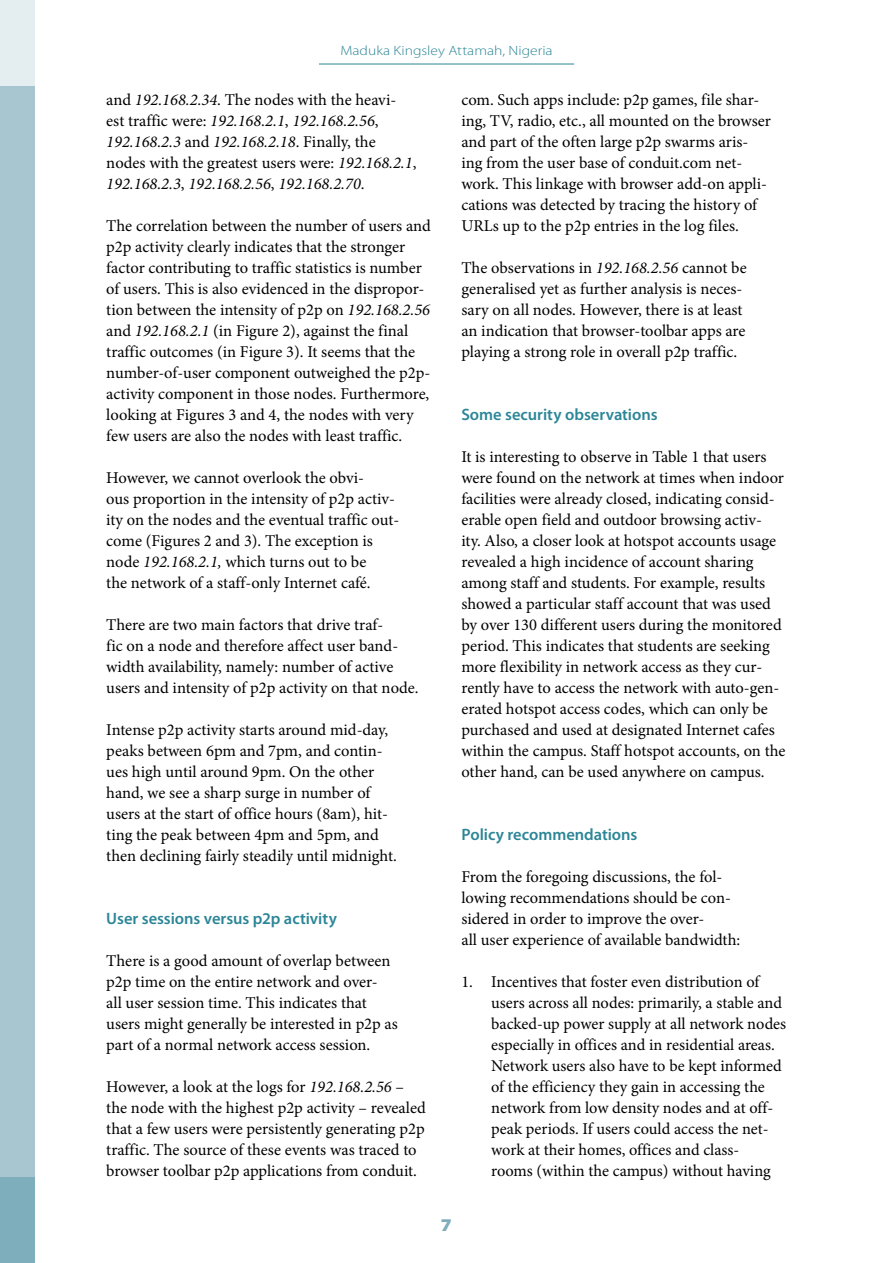
<style>
.page{position:relative;width:893px;height:1263px;background:#fff}
.page>*{position:absolute;margin:0;border:0;box-sizing:border-box;transform-origin:0 0}
.t1{font:900 semi-expanded 18px "Myriad Pro";color:#7eadbb}
.t2{font:16.5px/21px "Minion Pro";color:#000}
.t3{font:italic 16.5px/21px "Minion Pro";color:#000}
.t4{font:600 16.5px "Myriad Pro";color:#2c8697}
.t5{font:300 13.5px "Myriad Pro";color:#2c8697;scale:1.15 1}
.s1{font-style:normal}
.s2{font-style:italic}
</style>
<div class="page">
<div style="left:0;top:85px;width:34px;height:1093px;background:#a8c6d0"></div>
<div style="left:0;top:0;width:34px;height:85px;background:#e4edf0"></div>
<div style="left:0;top:1178px;width:34px;height:85px;background:#7eadbb"></div>
<hr style="left:319px;top:64px;width:255px;height:1px;background:#2c8697">
<p class="t5" style="left:340px;top:46px;width:186px">Maduka Kingsley Attamah, Nigeria</p>
<p class="t3" style="left:106px;top:91px;width:312px"><span class="s1">and</span> 192.168.2.34<span class="s1">. The nodes with the heavi&shy;est traffic were:</span> 192.168.2.1<span class="s1">,</span> 192.168.2.56<span class="s1">, </span>192.168.2.3 <span class="s1">and</span> 192.168.2.18<span class="s1">. Finally, the nodes with the greatest users were:</span> 192.168.2.1<span class="s1">, </span>192.168.2.3<span class="s1">,</span> 192.168.2.56<span class="s1">,</span> 192.168.2.70<span class="s1">.</span></p>
<p class="t2" style="left:106px;top:217px;width:326px">The correlation between the number of users and p2p activity clearly indicates that the stronger factor contributing to traffic statistics is number of users. This is also evidenced in the dispropor&shy;tion between the intensity of p2p on <span class="s2">192.168.2.56 </span>and <span class="s2">192.168.2.1</span> (in Figure 2), against the final traffic outcomes (in Figure 3). It seems that the number-of-user component outweighed the p2p&shy;activity component in those nodes. Furthermore, looking at Figures 3 and 4, the nodes with very few users are also the nodes with least traffic.</p>
<p class="t2" style="left:106px;top:469px;width:294px">However, we cannot overlook the obvi-<br>ous proportion in the intensity of p2p activ&shy;ity on the nodes and the eventual traffic out&shy;come (Figures 2 and 3). The exception is node <span class="s2">192.168.2.1,</span> which turns out to be<br>the network of a staff-only Internet café.</p>
<p class="t2" style="left:106px;top:616px;width:314px">There are two main factors that drive traf-<br>fic on a node and therefore affect user band&shy;width availability, namely: number of active users and intensity of p2p activity on that node.</p>
<p class="t2" style="left:106px;top:721px;width:292px">Intense p2p activity starts around mid-day, peaks between 6pm and 7pm, and contin&shy;ues high until around 9pm. On the other hand, we see a sharp surge in number of users at the start of office hours (8am), hit&shy;ting the peak between 4pm and 5pm, and then declining fairly steadily until midnight.</p>
<p class="t2" style="left:461px;top:91px;width:311px">com. Such apps include: p2p games, file shar&shy;ing, TV, radio, etc., all mounted on the browser and part of the often large p2p swarms aris&shy;ing from the user base of conduit.com net&shy;work. This linkage with browser add-on appli&shy;cations was detected by tracing the history of URLs up to the p2p entries in the log files.</p>
<p class="t2" style="left:461px;top:259px;width:287px">The observations in <span class="s2">192.168.2.56</span> cannot be generalised yet as further analysis is neces&shy;sary on all nodes. However, there is at least an indication that browser-toolbar apps are playing a strong role in overall p2p traffic.</p>
<p class="t4" style="left:461px;top:408px;width:198px">Some security observations</p>
<p class="t2" style="left:461px;top:448px;width:326px">It is interesting to observe in Table 1 that users were found on the network at times when indoor facilities were already closed, indicating consid&shy;erable open field and outdoor browsing activ&shy;ity. Also, a closer look at hotspot accounts usage revealed a high incidence of account sharing among staff and students. For example, results showed a particular staff account that was used by over 130 different users during the monitored period. This indicates that students are seeking more flexibility in network access as they cur&shy;rently have to access the network with auto-gen&shy;erated hotspot access codes, which can only be purchased and used at designated Internet cafes within the campus. Staff hotspot accounts, on the other hand, can be used anywhere on campus.</p>
<p class="t4" style="left:461px;top:828px;width:178px">Policy recommendations</p>
<p class="t2" style="left:461px;top:868px;width:280px">From the foregoing discussions, the fol&shy;lowing recommendations should be con&shy;sidered in order to improve the over-<br>all user experience of available bandwidth:</p>
<p class="t2" style="left:491px;top:973px;width:296px;text-indent:-30px">1. Incentives that foster even distribution of users across all nodes: primarily, a stable and backed-up power supply at all network nodes especially in offices and in residential areas.<br>Network users also have to be kept informed of the efficiency they gain in accessing the network from low density nodes and at off&shy;peak periods. If users could access the net&shy;work at their homes, offices and class-<br>rooms (within the campus) without having</p>
<p class="t4" style="left:106px;top:912px;width:232px">User sessions versus p2p activity</p>
<p class="t2" style="left:106px;top:952px;width:293px">There is a good amount of overlap between p2p time on the entire network and over-<br>all user session time. This indicates that users might generally be interested in p2p as part of a normal network access session.</p>
<p class="t2" style="left:106px;top:1078px;width:321px">However, a look at the logs for <span class="s2">192.168.2.56</span> – the node with the highest p2p activity – revealed that a few users were persistently generating p2p traffic. The source of these events was traced to browser toolbar p2p applications from conduit.</p>
<p class="t1" style="left:441px;top:1219px;width:13px">7</p>
</div>
